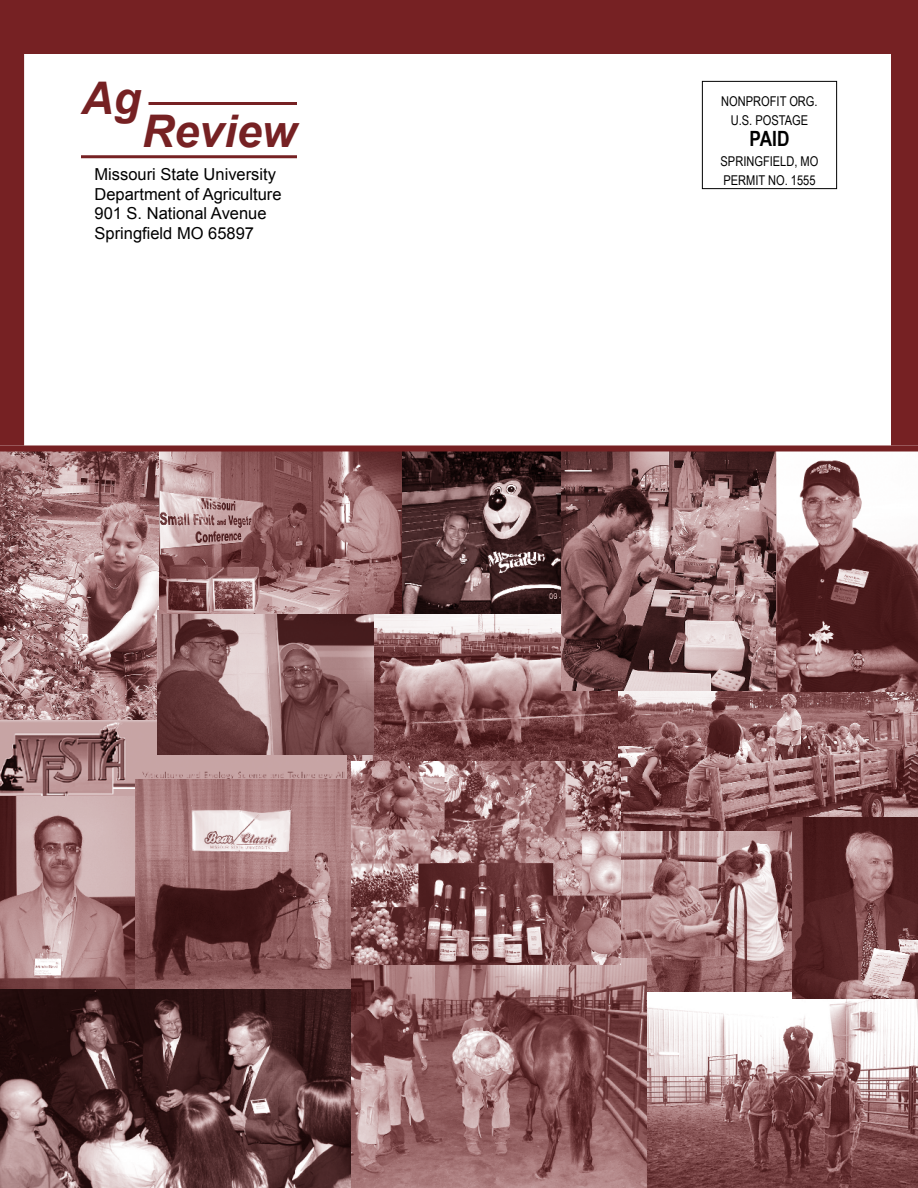
<style>
.page{position:relative;width:918px;height:1188px;background:#fff}
.page>*{position:absolute;margin:0;border:0;box-sizing:border-box;transform-origin:0 0}
.t1{font:italic 700 45px "Arial";color:#762123}
.t2{font:700 21px "Arial Narrow";color:#000}
.t3{font:16.5px/19.5px "Arial";color:#000}
.t4{font:13.5px/19.5px "Arial Narrow";color:#000;text-align:center}
</style>
<div class="page">
<img style="left:0;top:452px;width:159px;height:268px">
<img style="left:0;top:720px;width:347px;height:76px">
<img style="left:0;top:796px;width:135px;height:194px">
<img style="left:617px;top:691px;width:301px;height:140px">
<img style="left:621px;top:831px;width:172px;height:161px">
<img style="left:646px;top:992px;width:272px;height:196px">
<img style="left:347px;top:614px;width:270px;height:165px">
<div style="left:702px;top:81px;width:135px;height:108px;border:1px solid #000"></div>
<hr style="left:148px;top:102px;width:149px;height:3px;background:#762123">
<hr style="left:81px;top:155px;width:216px;height:3px;background:#762123">
<img style="left:159px;top:452px;width:402px;height:162px">
<img style="left:135px;top:779px;width:216px;height:211px">
<img style="left:157px;top:611px;width:216px;height:144px">
<img style="left:0;top:990px;width:351px;height:198px">
<img style="left:351px;top:959px;width:295px;height:229px">
<img style="left:742px;top:452px;width:176px;height:240px">
<img style="left:351px;top:762px;width:270px;height:202px">
<img style="left:793px;top:817px;width:125px;height:182px">
<div style="left:0;top:54px;width:24px;height:392px;background:#762123"></div>
<div style="left:891px;top:54px;width:27px;height:392px;background:#762123"></div>
<div style="left:0;top:0;width:918px;height:54px;background:#762123"></div>
<img style="left:561px;top:452px;width:214px;height:239px">
<div style="left:0;top:446px;width:918px;height:6px;background:#762123"></div>
<p class="t1" style="left:81px;top:69px;width:61px">Ag</p>
<p class="t1" style="left:142px;top:102px;width:157px">Review</p>
<p class="t3" style="left:94px;top:165px;width:189px">Missouri State University<br>Department of Agriculture<br>901 S. National Avenue<br>Springfield MO 65897</p>
<p class="t4" style="left:721px;top:91px;width:98px">NONPROFIT ORG.<br>U.S. POSTAGE</p>
<p class="t2" style="left:750px;top:123px;width:41px">PAID</p>
<p class="t4" style="left:721px;top:151px;width:99px;text-align:left">SPRINGFIELD, MO<br>PERMIT NO. 1555</p>
</div>
